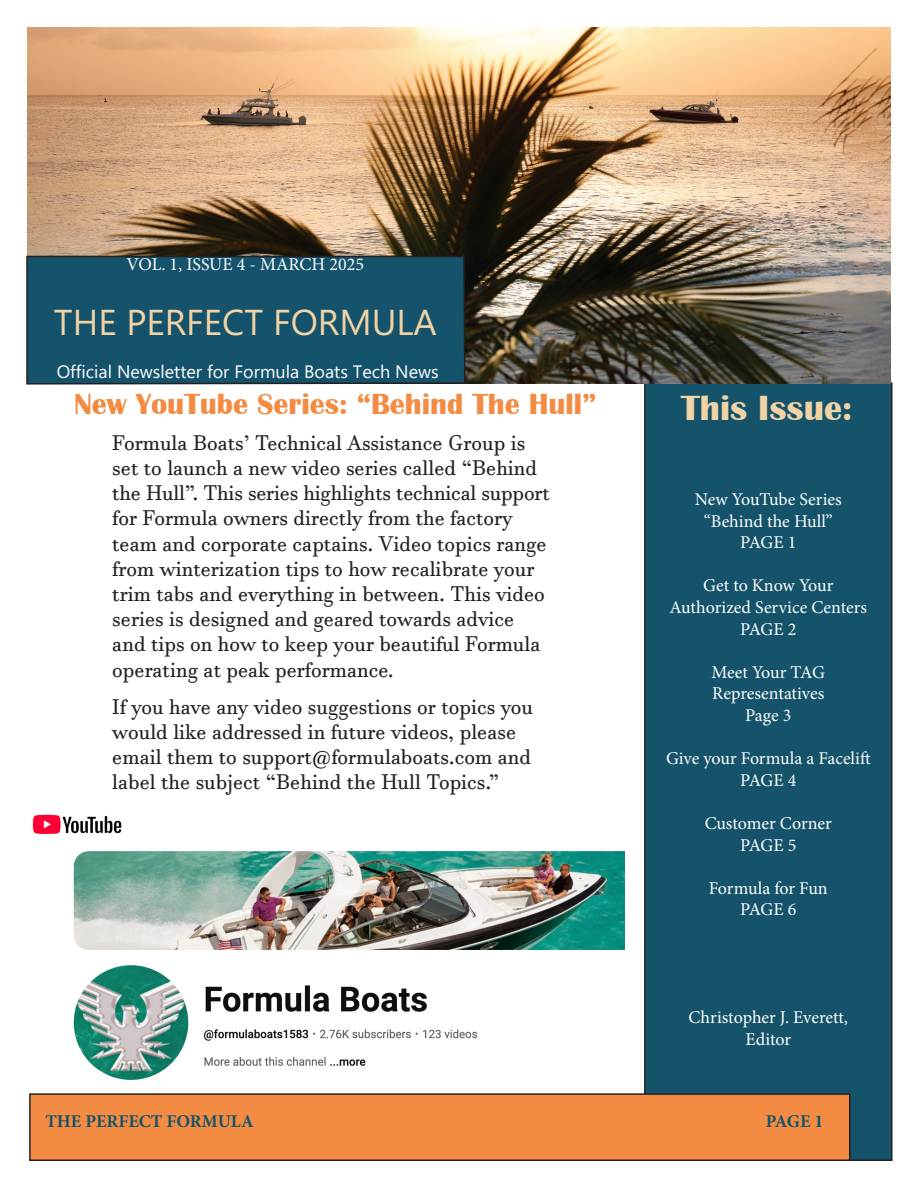
<style>
.page{position:relative;width:918px;height:1188px;background:#fff}
.page>*{position:absolute;margin:0;border:0;box-sizing:border-box;transform-origin:0 0}
.t1{font:36px "Microsoft Phags Pa";color:#f1d3a6}
.t2{font:700 36px "Britannic";color:#f1d3a6}
.t3{font:700 30px "Britannic";color:#f38b43}
.t4{font:21px/25.2px "Javanese Text";color:#231f20}
.t5{font:18px "Minion Pro";letter-spacing:-.005em;color:#fff}
.t6{font:18px "Microsoft Phags Pa";color:#fff}
.t7{font:700 18px "Minion Pro";color:#145369}
.t8{font:18px "Minion Pro";letter-spacing:-.025em;color:#fff}
</style>
<div class="page">
<div style="left:645px;top:383px;width:247px;height:777px;background:#145369"></div>
<div style="left:644px;top:382px;width:248px;height:779px;border:2px solid #231f20"></div>
<img style="left:27px;top:27px;width:864px;height:357px">
<div style="left:26px;top:255px;width:440px;height:130px;background:#14536b"></div>
<img style="left:32px;top:814px;width:593px;height:266px">
<div style="left:30px;top:1094px;width:820px;height:66px;background:#f38b43"></div>
<div style="left:29px;top:1093px;width:821px;height:68px;border:2px solid #231f20"></div>
<p class="t5" style="left:126px;top:253px;width:239px">VOL. 1, ISSUE 4 - MARCH 2025</p>
<p class="t1" style="left:54px;top:298px;width:384px">THE PERFECT FORMULA</p>
<p class="t6" style="left:57px;top:360px;width:384px">Official Newsletter for Formula Boats Tech News</p>
<p class="t3" style="left:74px;top:387px;width:524px">New YouTube Series: “Behind The Hull”</p>
<p class="t2" style="left:681px;top:387px;width:173px">This Issue:</p>
<p class="t4" style="left:112px;top:430px;width:439px">Formula Boats’ Technical Assistance Group is set to launch a new video series called “Behind the Hull”. This series highlights technical support for Formula owners directly from the factory team and corporate captains. Video topics range from winterization tips to how recalibrate your trim tabs and everything in between. This video series is designed and geared towards advice and tips on how to keep your beautiful Formula operating at peak performance.</p>
<p class="t4" style="left:112px;top:694px;width:422px">If you have any video suggestions or topics you would like addressed in future videos, please email them to support@formulaboats.com and label the subject “Behind the Hull Topics.”</p>
<p class="t5" style="left:695px;top:487px;width:149px">New YouTube Series</p>
<p class="t5" style="left:704px;top:509px;width:130px">“Behind the Hull”</p>
<p class="t5" style="left:740px;top:530px;width:58px">PAGE 1</p>
<p class="t5" style="left:703px;top:574px;width:132px">Get to Know Your</p>
<p class="t5" style="left:670px;top:595px;width:199px">Authorized Service Centers</p>
<p class="t5" style="left:740px;top:617px;width:58px">PAGE 2</p>
<p class="t8" style="left:711px;top:660px;width:115px">Meet Your TAG</p>
<p class="t5" style="left:712px;top:682px;width:113px">Representatives</p>
<p class="t5" style="left:745px;top:703px;width:48px">Page 3</p>
<p class="t5" style="left:666px;top:746px;width:206px">Give your Formula a Facelift</p>
<p class="t5" style="left:740px;top:768px;width:58px">PAGE 4</p>
<p class="t5" style="left:705px;top:811px;width:129px">Customer Corner</p>
<p class="t5" style="left:740px;top:833px;width:58px">PAGE 5</p>
<p class="t5" style="left:709px;top:876px;width:121px">Formula for Fun</p>
<p class="t5" style="left:740px;top:898px;width:58px">PAGE 6</p>
<p class="t5" style="left:689px;top:1006px;width:161px">Christopher J. Everett,</p>
<p class="t5" style="left:746px;top:1027px;width:47px">Editor</p>
<p class="t7" style="left:45px;top:1108px;width:210px">THE PERFECT FORMULA</p>
<p class="t7" style="left:766px;top:1109px;width:59px">PAGE 1</p>
</div>
